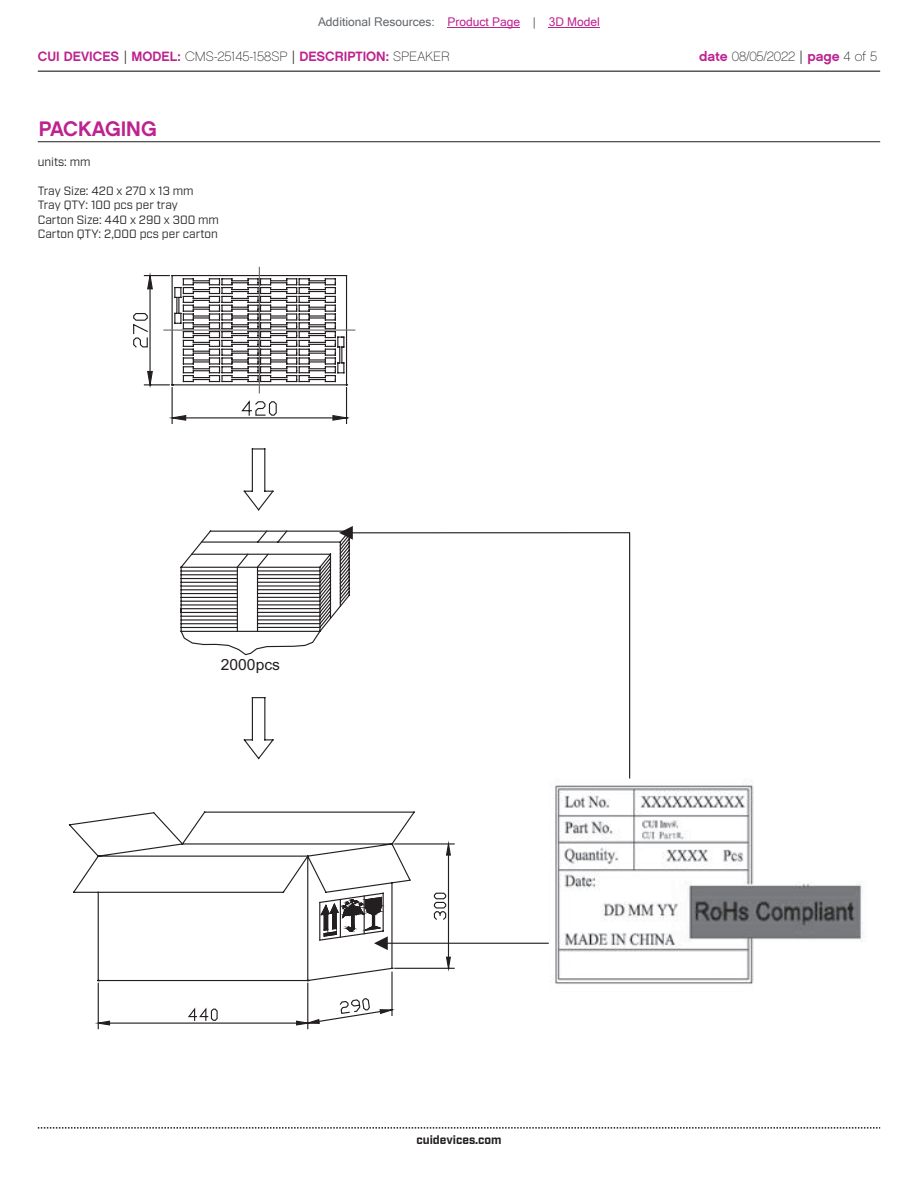
<style>
.page{position:relative;width:918px;height:1188px;background:#fff}
.page>*{position:absolute;margin:0;border:0;box-sizing:border-box;transform-origin:0 0}
.t1{font:21px "Chalet New York Nineteen Sixty";color:#bd238f}
.t2{font:15.45px "Arial";color:#231f20}
.t3{font:13.5px "Chalet New York Nineteen Sixty";color:#bd238f}
.t4{font:13.5px "Chalet Paris Nineteen Sixty";letter-spacing:-.005em;color:#231f20}
.t5{font:12px/14.4px "Industry";color:#231f20}
.t6{font:12px "Microsoft Sans Serif";color:#63676b}
.t7{font:700 12px "Industry";color:#231f20}
.s1{color:#bd238f}
.s2{font-family:"Industry";color:#231f20}
.s3{font-family:"Chalet Paris Nineteen Sixty";color:#231f20}
.s4{font-family:"Chalet New York Nineteen Sixty";color:#bd238f}
.s5{font-family:"Industry"}
</style>
<div class="page">
<hr style="left:38px;top:71px;width:842px;height:1px;background:#231f20">
<svg style="left:38px;top:1127px;width:842px;height:2px"></svg>
<hr style="left:38px;top:141px;width:842px;height:1px;background:#231f20">
<svg style="left:97px;top:813px;width:212px;height:217px"></svg>
<svg style="left:95px;top:979px;width:255px;height:47px"></svg>
<svg style="left:191px;top:533px;width:264px;height:484px"></svg>
<svg style="left:143px;top:329px;width:309px;height:646px"></svg>
<svg style="left:133px;top:269px;width:221px;height:156px"></svg>
<hr style="left:164px;top:330px;width:191px;height:1px;background:#6c6d70">
<hr style="left:259px;top:267px;width:1px;height:126px;background:#6c6d70">
<img style="left:555px;top:781px;width:308px;height:203px">
<hr style="left:385px;top:943px;width:163px;height:1px;background:#231f20">
<svg style="left:309px;top:896px;width:98px;height:64px"></svg>
<hr style="left:351px;top:532px;width:279px;height:1px;background:#231f20">
<svg style="left:180px;top:448px;width:173px;height:185px"></svg>
<hr style="left:629px;top:533px;width:1px;height:245px;background:#231f20">
<div style="left:602px;top:952px;width:106px;height:22px;background:#fff"></div>
<hr style="left:448px;top:27px;width:72px;height:1px;background:#bd238f">
<hr style="left:549px;top:27px;width:51px;height:1px;background:#bd238f">
<p class="t6" style="left:318px;top:15px;width:283px">Additional Resources: <span class="s1">Product Page</span> | <span class="s1">3D Model</span></p>
<p class="t3" style="left:38px;top:47px;width:413px">CUI DEVICES <span class="s2">|</span> MODEL: <span class="s3">CMS-25145-158SP</span> <span class="s2">|</span> DESCRIPTION: <span class="s3">SPEAKER</span></p>
<p class="t4" style="left:699px;top:48px;width:179px"><span class="s4">date</span> 08/05/2022 <span class="s5">|</span> <span class="s4">page</span> 4 of 5</p>
<h1 class="t1" style="left:39px;top:115px;width:119px">PACKAGING</h1>
<p class="t5" style="left:38px;top:155px;width:54px">units: mm</p>
<p class="t5" style="left:38px;top:184px;width:183px">Tray Size: 420 x 270 x 13 mm<br>Tray QTY: 100 pcs per tray<br>Carton Size: 440 x 290 x 300 mm<br>Carton QTY: 2,000 pcs per carton</p>
<p class="t2" style="left:221px;top:654px;width:61px">2000pcs</p>
<p class="t7" style="left:416px;top:1132px;width:87px">cuidevices.com</p>
</div>
